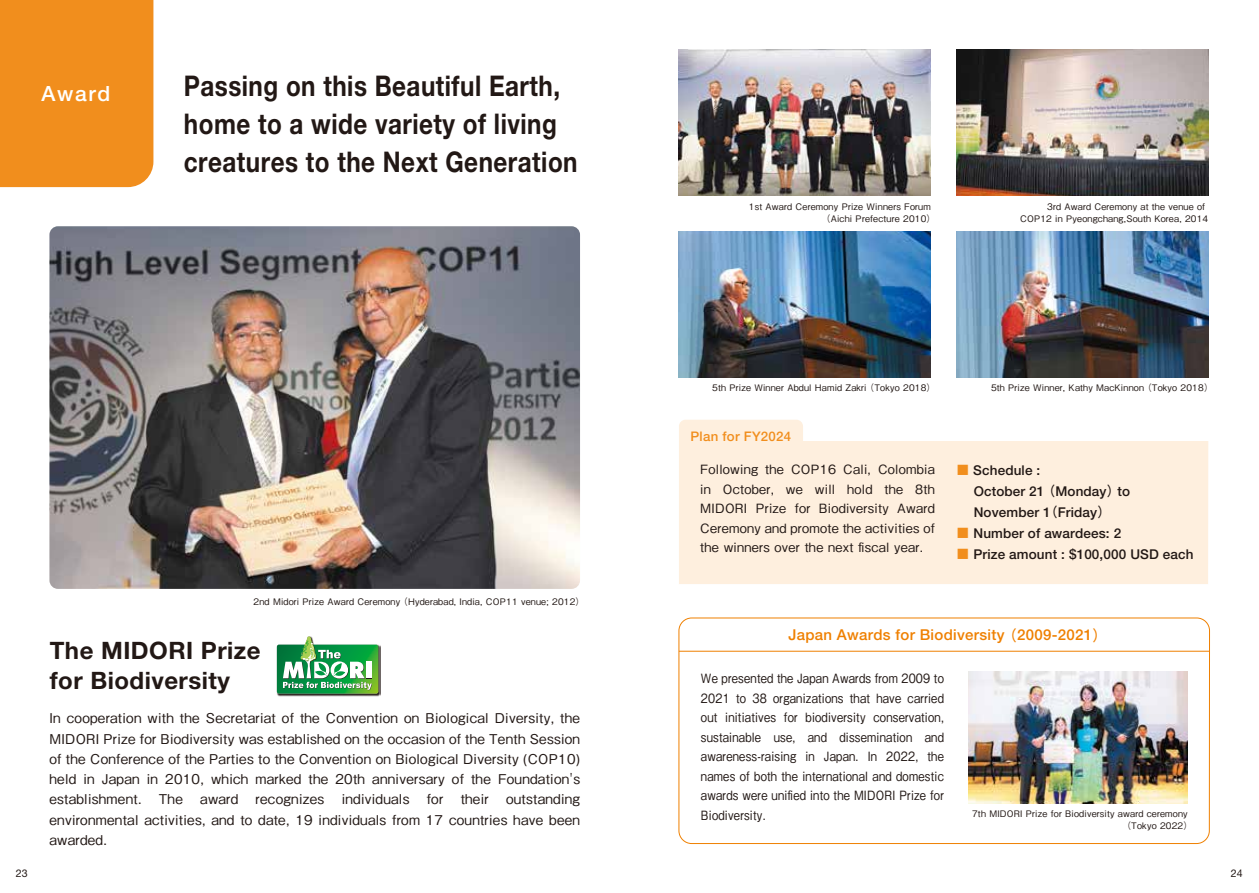
<style>
.page{position:relative;width:1259px;height:893px;background:#fff}
.page>*{position:absolute;margin:0;border:0;box-sizing:border-box;transform-origin:0 0}
.t1{font:700 28.5px/38.2px "Helvetica Neue LT Std";letter-spacing:.02em;color:#221815;scale:.85 1}
.t2{font:700 24px/30px "Helvetica Neue LT Std";letter-spacing:.02em;color:#221815}
.t3{font:500 21px "Helvetica Neue LT Std";letter-spacing:.08em;color:#fff}
.t4{font:500 15px "Helvetica Neue LT Std";letter-spacing:.02em;color:#ef8000}
.t5{font:500 13.5px/20.2px "Gothic BBB Pr 6";letter-spacing:.02em;color:#221815;text-align:justify}
.t6{font:500 13.5px/21px "Helvetica Neue LT Std";letter-spacing:.01em;color:#221815}
.t7{font:500 13.2px "Helvetica Neue LT Std";letter-spacing:.02em;color:#f18e1d}
.t8{font:500 12.75px/19.5px "Gothic BBB Pr 6";letter-spacing:.02em;color:#221815;text-align:justify;scale:.88 1}
.t9{font:500 12.75px/19.5px "Gothic BBB Pr 6";letter-spacing:.02em;color:#221815;text-align:justify}
.t10{font:10.65px "Helvetica Neue LT Std";color:#221815}
.t11{font:500 9px/12px "Gothic BBB Pr 6";letter-spacing:.02em;color:#221815}
.s1{font-family:"Hiragino UD Sans Std W5";font-weight:400;color:#f18e1d}
.s2{font-family:"Hiragino UD Sans Std W5";font-weight:400}
.s3{font-family:"Futo Go B101 Pr 6";font-weight:700}
</style>
<div class="page">
<div style="left:0;top:0;width:153px;height:187px;background:#f18e1d"></div>
<img style="left:49px;top:226px;width:531px;height:363px">
<div style="left:679px;top:420px;width:124px;height:21px;background:#feefde"></div>
<div style="left:679px;top:441px;width:529px;height:143px;background:#feefde"></div>
<img style="left:679px;top:49px;width:252px;height:146px">
<img style="left:956px;top:49px;width:252px;height:146px">
<img style="left:679px;top:231px;width:252px;height:146px">
<img style="left:956px;top:231px;width:252px;height:146px">
<img style="left:276px;top:644px;width:105px;height:52px">
<img style="left:277px;top:636px;width:101px;height:57px">
<img style="left:968px;top:671px;width:219px;height:132px">
<div style="left:678px;top:618px;width:531px;height:226px;border:1px solid #ef8000;border-radius:13px"></div>
<hr style="left:679px;top:651px;width:530px;height:1px;background:#ef8000">
<h3 class="t3" style="left:41px;top:81px;width:70px">Award</h3>
<h1 class="t1" style="left:184px;top:66px;width:465px">Passing on this Beautiful Earth, home to a wide variety of living creatures to the Next Generation</h1>
<p class="t11" style="left:254px;top:595px;width:332px">2nd Midori Prize Award Ceremony （Hyderabad, India, COP11 venue; 2012）</p>
<h2 class="t2" style="left:50px;top:635px;width:212px">The MIDORI Prize for Biodiversity</h2>
<p class="t5" style="left:49px;top:707px;width:532px">In cooperation with the Secretariat of the Convention on Biological Diversity, the MIDORI Prize for Biodiversity was established on the occasion of the Tenth Session of the Conference of the Parties to the Convention on Biological Diversity (COP10) held in Japan in 2010, which marked the 20th anniversary of the Foundation's establishment.</p>
<p class="t5" style="left:159px;top:788px;width:26px">The</p>
<p class="t5" style="left:200px;top:788px;width:40px">award</p>
<p class="t5" style="left:256px;top:788px;width:70px">recognizes</p>
<p class="t5" style="left:342px;top:788px;width:69px">individuals</p>
<p class="t5" style="left:427px;top:788px;width:18px">for</p>
<p class="t5" style="left:461px;top:788px;width:30px">their</p>
<p class="t5" style="left:49px;top:788px;width:532px;text-indent:456px">outstanding environmental activities, and to date, 19 individuals from 17 countries have been awarded.</p>
<p class="t11" style="left:821px;top:200px;width:115px;text-indent:-73px">1st Award Ceremony Prize Winners Forum（Aichi Prefecture 2010）</p>
<p class="t11" style="left:1020px;top:200px;width:190px;text-indent:27px">3rd Award Ceremony at the venue of<br>COP12 in Pyeongchang,South Korea, 2014</p>
<p class="t11" style="left:712px;top:381px;width:225px">5th Prize Winner Abdul Hamid Zakri （Tokyo 2018）</p>
<p class="t11" style="left:991px;top:381px;width:223px">5th Prize Winner, Kathy MacKinnon （Tokyo 2018）</p>
<p class="t7" style="left:690px;top:428px;width:102px">Plan for FY2024</p>
<p class="t9" style="left:700px;top:459px;width:236px">Following the COP16 Cali, Colombia in October, we will hold the 8th MIDORI Prize for Biodiversity Award Ceremony and promote the activities of the winners over the next fiscal year.</p>
<p class="t6" style="left:956px;top:459px;width:175px"><span class="s1">■</span> Schedule :<br><span class="s2">　</span> October 21 <span class="s3">（</span>Monday<span class="s3">）</span>to<span class="s2">　</span> November 1<span class="s3">（</span>Friday<span class="s3">）</span></p>
<p class="t6" style="left:956px;top:522px;width:167px"><span class="s1">■</span> Number of awardees: 2</p>
<p class="t6" style="left:956px;top:543px;width:239px"><span class="s1">■</span> Prize amount : $100,000 USD each</p>
<p class="t4" style="left:788px;top:626px;width:321px">Japan Awards for Biodiversity <span class="s3">（</span>2009-2021<span class="s3">）</span></p>
<p class="t8" style="left:701px;top:668px;width:278px">We presented the Japan Awards from 2009 to 2021 to 38 organizations that have carried out initiatives for biodiversity conservation, sustainable use, and dissemination and awareness-raising in Japan. In 2022, the names of both the international and domestic awards were unified into the MIDORI Prize for Biodiversity.</p>
<p class="t11" style="left:1122px;top:807px;width:72px;text-indent:-150px">7th MIDORI Prize for Biodiversity award ceremony（Tokyo 2022）</p>
<p class="t10" style="left:16px;top:867px;width:14px">23</p>
<p class="t10" style="left:1230px;top:867px;width:14px">24</p>
</div>
